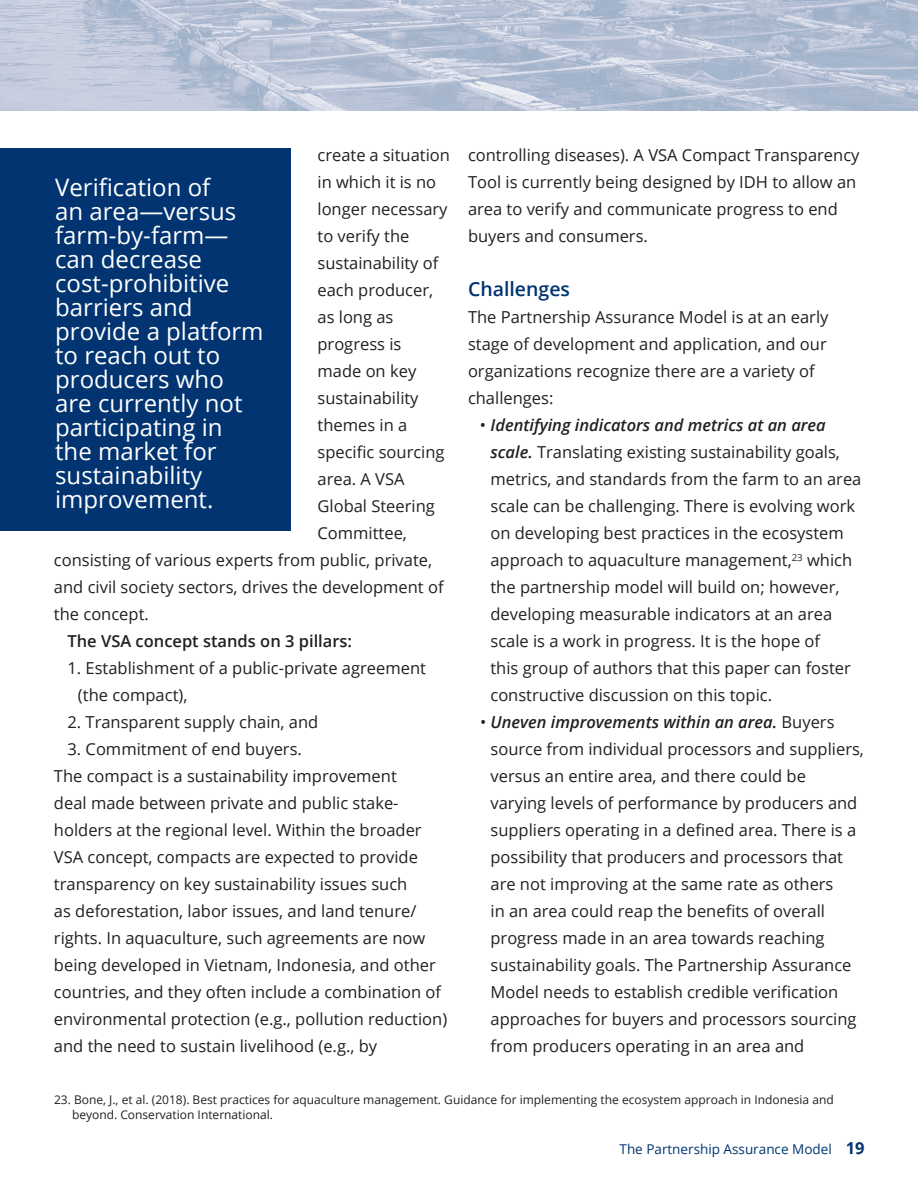
<style>
.page{position:relative;width:918px;height:1188px;background:#fff}
.page>*{position:absolute;margin:0;border:0;box-sizing:border-box;transform-origin:0 0}
.t1{font:24px/24px "Open Sans";color:#fff}
.t2{font:600 19.5px "Open Sans";color:#013471}
.t3{font:16.5px/27px "Open Sans";color:#231f20}
.t4{font:600 16.5px "Open Sans";color:#231f20}
.t5{font:13.5px "Open Sans";color:#013471}
.t6{font:12px/15px "Open Sans";color:#231f20}
.s1{font-weight:600;font-style:italic}
.s2{font-weight:700;font-size:16.5px}
</style>
<div class="page">
<img style="left:0;top:0;width:918px;height:110px">
<div style="left:0;top:148px;width:291px;height:383px;background:#013471"></div>
<p class="t3" style="left:468px;top:141px;width:393px">controlling diseases). A VSA Compact Transparency Tool is currently being designed by IDH to allow an area to verify and communicate progress to end buyers and consumers.</p>
<p class="t2" style="left:468px;top:276px;width:104px">Challenges</p>
<p class="t3" style="left:468px;top:303px;width:362px">The Partnership Assurance Model is at an early stage of development and application, and our</p>
<p class="t3" style="left:468px;top:357px;width:348px">organizations recognize there are a variety of</p>
<p class="t3" style="left:468px;top:384px;width:87px">challenges:</p>
<p class="t3" style="left:490px;top:411px;width:372px;text-indent:-10px">• <span class="s1">Identifying indicators and metrics at an area scale.</span> Translating existing sustainability goals, metrics, and standards from the farm to an area scale can be challenging. There is evolving work on developing best practices in the ecosystem approach to aquaculture management,<sup>23</sup> which the partnership model will build on; however, developing measurable indicators at an area scale is a work in progress. It is the hope of<br>this group of authors that this paper can foster constructive discussion on this topic.</p>
<p class="t3" style="left:491px;top:708px;width:375px;text-indent:-11px">• <span class="s1">Uneven improvements within an area.</span> Buyers source from individual processors and suppliers, versus an entire area, and there could be varying levels of performance by producers and</p>
<p class="t3" style="left:491px;top:816px;width:367px">suppliers operating in a defined area. There is a</p>
<p class="t3" style="left:491px;top:843px;width:354px">possibility that producers and processors that are not improving at the same rate as others</p>
<p class="t3" style="left:491px;top:897px;width:336px">in an area could reap the benefits of overall</p>
<p class="t3" style="left:491px;top:924px;width:362px">progress made in an area towards reaching sustainability goals. The Partnership Assurance</p>
<p class="t3" style="left:491px;top:978px;width:349px">Model needs to establish credible verification</p>
<p class="t3" style="left:491px;top:1005px;width:368px">approaches for buyers and processors sourcing from producers operating in an area and</p>
<p class="t6" style="left:72px;top:1091px;width:763px;text-indent:-18px">23. Bone, J., et al. (2018). Best practices for aquaculture management. Guidance for implementing the ecosystem approach in Indonesia and beyond. Conservation International.</p>
<p class="t3" style="left:318px;top:141px;width:134px">create a situation in which it is no</p>
<p class="t1" style="left:55px;top:174px;width:157px">Verification of</p>
<p class="t1" style="left:55px;top:198px;width:183px">an area—versus</p>
<p class="t3" style="left:318px;top:195px;width:132px">longer necessary</p>
<p class="t1" style="left:55px;top:222px;width:175px">farm-by-farm—</p>
<p class="t3" style="left:318px;top:222px;width:93px">to verify the</p>
<p class="t1" style="left:55px;top:246px;width:148px">can decrease</p>
<p class="t3" style="left:318px;top:249px;width:122px">sustainability of</p>
<p class="t1" style="left:55px;top:270px;width:176px">cost-prohibitive</p>
<p class="t3" style="left:318px;top:276px;width:117px">each producer,</p>
<p class="t1" style="left:55px;top:294px;width:139px">barriers and</p>
<p class="t3" style="left:318px;top:303px;width:77px">as long as</p>
<p class="t1" style="left:55px;top:318px;width:210px">provide a platform</p>
<p class="t3" style="left:318px;top:330px;width:85px">progress is</p>
<p class="t1" style="left:55px;top:342px;width:167px">to reach out to</p>
<p class="t3" style="left:318px;top:357px;width:100px">made on key</p>
<p class="t1" style="left:55px;top:366px;width:170px">producers who</p>
<p class="t3" style="left:318px;top:384px;width:103px">sustainability</p>
<p class="t1" style="left:55px;top:390px;width:189px">are currently not participating in</p>
<p class="t3" style="left:318px;top:411px;width:91px">themes in a</p>
<p class="t1" style="left:55px;top:438px;width:163px">the market for</p>
<p class="t3" style="left:318px;top:438px;width:129px">specific sourcing</p>
<p class="t1" style="left:55px;top:462px;width:149px">sustainability</p>
<p class="t3" style="left:318px;top:465px;width:89px">area. A VSA</p>
<p class="t1" style="left:55px;top:486px;width:160px">improvement.</p>
<p class="t3" style="left:318px;top:492px;width:119px">Global Steering</p>
<p class="t3" style="left:54px;top:519px;width:391px;text-indent:264px">Committee, consisting of various experts from public, private, and civil society sectors, drives the development of the concept.</p>
<p class="t4" style="left:67px;top:630px;width:286px">The VSA concept stands on 3 pillars:</p>
<p class="t3" style="left:78px;top:654px;width:350px;text-indent:-10px">1. Establishment of a public-private agreement (the compact),</p>
<p class="t3" style="left:67px;top:708px;width:252px">2. Transparent supply chain, and</p>
<p class="t3" style="left:54px;top:735px;width:395px;text-indent:13px">3. Commitment of end buyers.<br>The compact is a sustainability improvement<br>deal made between private and public stake&shy;holders at the regional level. Within the broader VSA concept, compacts are expected to provide transparency on key sustainability issues such<br>as deforestation, labor issues, and land tenure/ rights. In aquaculture, such agreements are now being developed in Vietnam, Indonesia, and other countries, and they often include a combination of environmental protection (e.g., pollution reduction) and the need to sustain livelihood (e.g., by</p>
<p class="t5" style="left:620px;top:1140px;width:247px">The Partnership Assurance Model <span class="s2">19</span></p>
</div>
